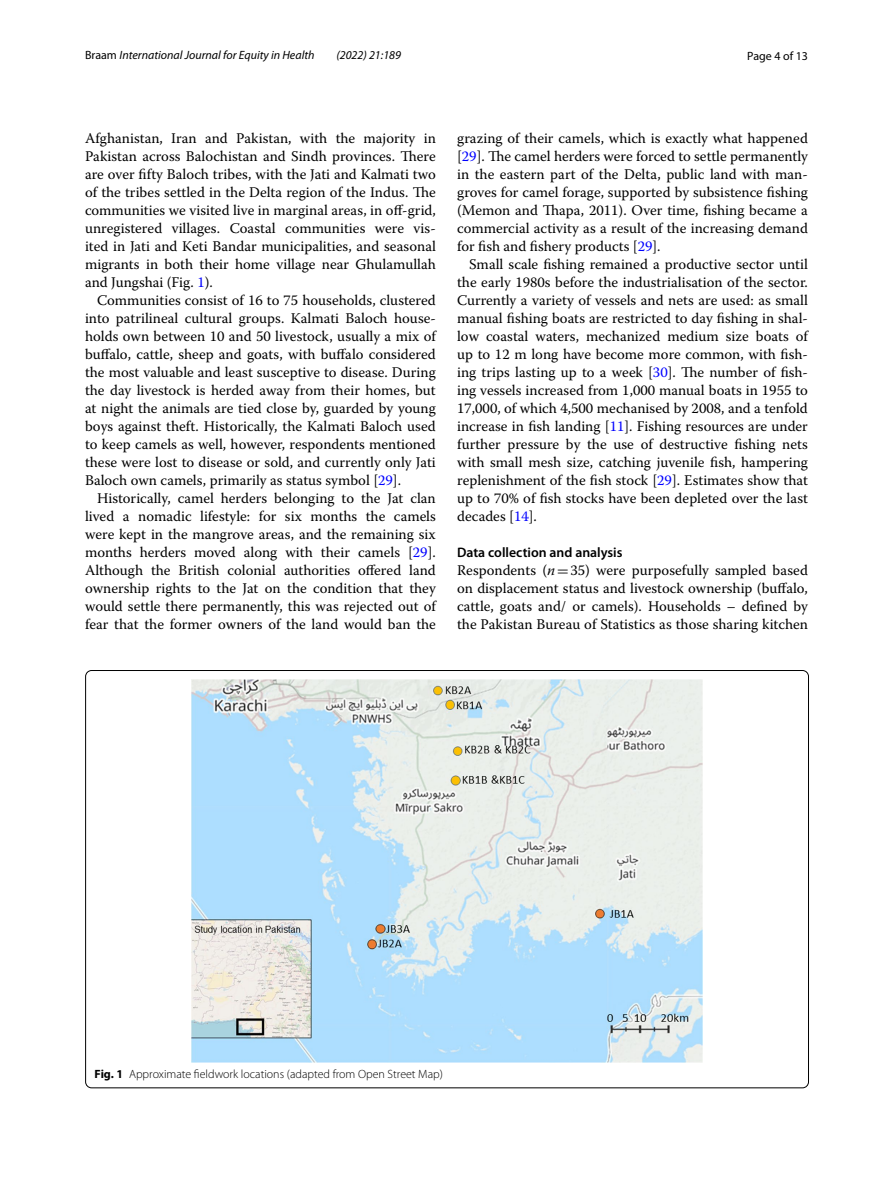
<style>
.page{position:relative;width:893px;height:1187px;background:#fff}
.page>*{position:absolute;margin:0;border:0;box-sizing:border-box;transform-origin:0 0}
.t1{font:14.7px/18px "Warnock Pro";color:#000;text-align:justify}
.t2{font:600 13.8px "Myriad Pro";color:#000}
.t3{font:300 12px "Myriad Pro";color:#000}
.t4{font:italic 12px "Myriad Pro";color:#000}
.t5{font:12px "Myriad Pro";color:#000}
.s1{font-style:normal}
.s2{color:#00f}
.s3{font-style:italic}
.s4{font-family:"MTSY"}
.s5{font-weight:700}
</style>
<div class="page">
<img style="left:192px;top:679px;width:510px;height:383px">
<p class="t4" style="left:85px;top:48px;width:231px"><span class="s1">Braam</span> International Journal for Equity in Health</p>
<p class="t4" style="left:336px;top:48px;width:66px">(2022) 21:189</p>
<p class="t5" style="left:747px;top:48px;width:62px">Page 4 of 13</p>
<p class="t1" style="left:85px;top:128px;width:352px">Afghanistan, Iran and Pakistan, with the majority in Pakistan across Balochistan and Sindh provinces. There are over fifty Baloch tribes, with the Jati and Kalmati two of the tribes settled in the Delta region of the Indus. The communities we visited live in marginal areas, in off-grid, unregistered villages. Coastal communities were vis&shy;ited in Jati and Keti Bandar municipalities, and seasonal migrants in both their home village near Ghulamullah and Jungshai (Fig. <span class="s2">1</span>).</p>
<p class="t1" style="left:85px;top:290px;width:352px;text-indent:12px">Communities consist of 16 to 75 households, clustered into patrilineal cultural groups. Kalmati Baloch house&shy;holds own between 10 and 50 livestock, usually a mix of buffalo, cattle, sheep and goats, with buffalo considered the most valuable and least susceptive to disease. During the day livestock is herded away from their homes, but at night the animals are tied close by, guarded by young boys against theft. Historically, the Kalmati Baloch used to keep camels as well, however, respondents mentioned these were lost to disease or sold, and currently only Jati Baloch own camels, primarily as status symbol [<span class="s2">29</span>].</p>
<p class="t1" style="left:85px;top:488px;width:352px;text-indent:12px">Historically, camel herders belonging to the Jat clan lived a nomadic lifestyle: for six months the camels were kept in the mangrove areas, and the remaining six months herders moved along with their camels [<span class="s2">29</span>].<br>Although the British colonial authorities offered land ownership rights to the Jat on the condition that they would settle there permanently, this was rejected out of fear that the former owners of the land would ban the</p>
<p class="t1" style="left:457px;top:128px;width:352px">grazing of their camels, which is exactly what happened [<span class="s2">29</span>]. The camel herders were forced to settle permanently in the eastern part of the Delta, public land with man&shy;groves for camel forage, supported by subsistence fishing (Memon and Thapa, 2011). Over time, fishing became a commercial activity as a result of the increasing demand for fish and fishery products [<span class="s2">29</span>].</p>
<p class="t1" style="left:457px;top:254px;width:352px;text-indent:12px">Small scale fishing remained a productive sector until the early 1980s before the industrialisation of the sector.<br>Currently a variety of vessels and nets are used: as small manual fishing boats are restricted to day fishing in shal&shy;low coastal waters, mechanized medium size boats of up to 12 m long have become more common, with fish&shy;ing trips lasting up to a week [<span class="s2">30</span>]. The number of fish&shy;ing vessels increased from 1,000 manual boats in 1955 to 17,000, of which 4,500 mechanised by 2008, and a tenfold increase in fish landing [<span class="s2">11</span>]. Fishing resources are under further pressure by the use of destructive fishing nets with small mesh size, catching juvenile fish, hampering replenishment of the fish stock [<span class="s2">29</span>]. Estimates show that up to 70% of fish stocks have been depleted over the last decades [<span class="s2">14</span>].</p>
<p class="t2" style="left:457px;top:543px;width:167px">Data collection and analysis</p>
<p class="t1" style="left:457px;top:560px;width:352px">Respondents (<span class="s3">n</span><span class="s4">=</span>35) were purposefully sampled based on displacement status and livestock ownership (buffalo, cattle, goats and/ or camels). Households – defined by the Pakistan Bureau of Statistics as those sharing kitchen</p>
<p class="t3" style="left:95px;top:1067px;width:350px"><span class="s5">Fig. 1</span> Approximate fieldwork locations (adapted from Open Street Map)</p>
</div>
